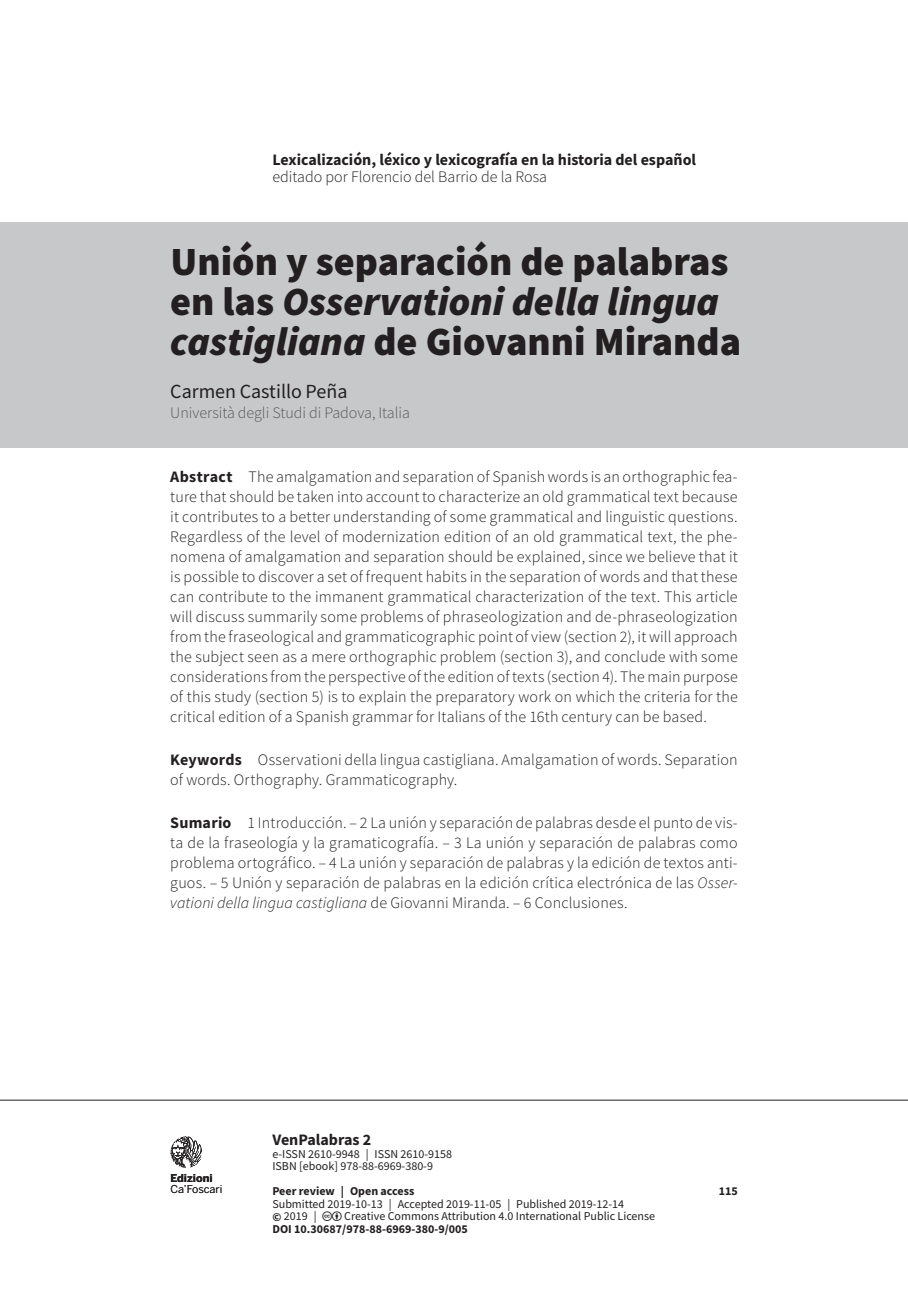
<style>
.page{position:relative;width:908px;height:1304px;background:#fff}
.page>*{position:absolute;margin:0;border:0;box-sizing:border-box;transform-origin:0 0}
.t1{font:900 40px/40px "Source Sans Pro";color:#231f20}
.t2{font:20px "Source Sans Pro";color:#231f20}
.t3{font:300 16px/20px "Source Sans Pro";letter-spacing:.01em;color:#231f20;text-align:justify}
.t4{font:700 16px "Source Sans Pro";color:#231f20}
.t5{font:300 16px "Source Sans Pro";color:#57585a}
.t6{font:12px/12.4px "Source Sans Pro";color:#231f20}
.t7{font:700 12px "Source Sans Pro";color:#231f20}
.t8{font:10.8px "Benton Sans";letter-spacing:-.01em;color:#231f20}
.t9{font:700 10.8px "Benton Sans";color:#231f20}
.s1{font-style:italic}
.s2{font-weight:700}
</style>
<div class="page">
<hr style="left:0;top:1100px;width:907px;height:1px;background:#231f20">
<svg style="left:170px;top:1136px;width:32px;height:32px"></svg>
<div style="left:0;top:223px;width:907px;height:225px;background:#c7c8ca"></div>
<p class="t4" style="left:272px;top:149px;width:425px">Lexicalización, léxico y lexicografía en la historia del español</p>
<p class="t3" style="left:272px;top:167px;width:276px">editado por Florencio del Barrio de la Rosa</p>
<h1 class="t1" style="left:170px;top:241px;width:572px">Unión y separación de palabras en las <span class="s1">Osservationi della lingua castigliana</span> de Giovanni Miranda</h1>
<p class="t2" style="left:170px;top:379px;width:179px">Carmen Castillo Peña</p>
<p class="t5" style="left:170px;top:403px;width:241px">Università degli Studi di Padova, Italia</p>
<p class="t3" style="left:170px;top:467px;width:569px"><span class="s2">Abstract</span> The amalgamation and separation of Spanish words is an orthographic fea&shy;ture that should be taken into account to characterize an old grammatical text because it contributes to a better understanding of some grammatical and linguistic questions.<br>Regardless of the level of modernization edition of an old grammatical text, the phe&shy;nomena of amalgamation and separation should be explained, since we believe that it is possible to discover a set of frequent habits in the separation of words and that these can contribute to the immanent grammatical characterization of the text. This article will discuss summarily some problems of phraseologization and de-phraseologization from the fraseological and grammaticographic point of view (section 2), it will approach the subject seen as a mere orthographic problem (section 3), and conclude with some considerations from the perspective of the edition of texts (section 4). The main purpose of this study (section 5) is to explain the preparatory work on which the criteria for the critical edition of a Spanish grammar for Italians of the 16th century can be based.</p>
<p class="t3" style="left:170px;top:750px;width:568px"><span class="s2">Keywords</span> Osservationi della lingua castigliana. Amalgamation of words. Separation of words. Orthography. Grammaticography.</p>
<p class="t3" style="left:170px;top:812px;width:568px"><span class="s2">Sumario</span> 1 Introducción. – 2 La unión y separación de palabras desde el punto de vis&shy;ta de la fraseología y la gramaticografía. – 3 La unión y separación de palabras como problema ortográfico. – 4 La unión y separación de palabras y la edición de textos anti&shy;guos. – 5 Unión y separación de palabras en la edición crítica electrónica de las <span class="s1">Osser&shy;vationi della lingua castigliana</span> de Giovanni Miranda. – 6 Conclusiones.</p>
<p class="t9" style="left:170px;top:1171px;width:44px">Edizioni</p>
<p class="t8" style="left:170px;top:1183px;width:53px">Ca’Foscari</p>
<p class="t4" style="left:272px;top:1129px;width:100px">VenPalabras 2</p>
<p class="t6" style="left:272px;top:1147px;width:181px">e-ISSN 2610-9948 | ISSN 2610-9158<br>ISBN [ebook] 978-88-6969-380-9</p>
<p class="t7" style="left:272px;top:1183px;width:143px">Peer review | Open access</p>
<p class="t7" style="left:718px;top:1183px;width:21px">115</p>
<p class="t6" style="left:272px;top:1197px;width:353px">Submitted 2019-10-13 | Accepted 2019-11-05 | Published 2019-12-14 <span class="s2">©</span> 2019 |</p>
<p class="t6" style="left:344px;top:1210px;width:312px">Creative Commons Attribution 4.0 International Public License</p>
<p class="t7" style="left:272px;top:1220px;width:197px">DOI 10.30687/978-88-6969-380-9/005</p>
</div>
